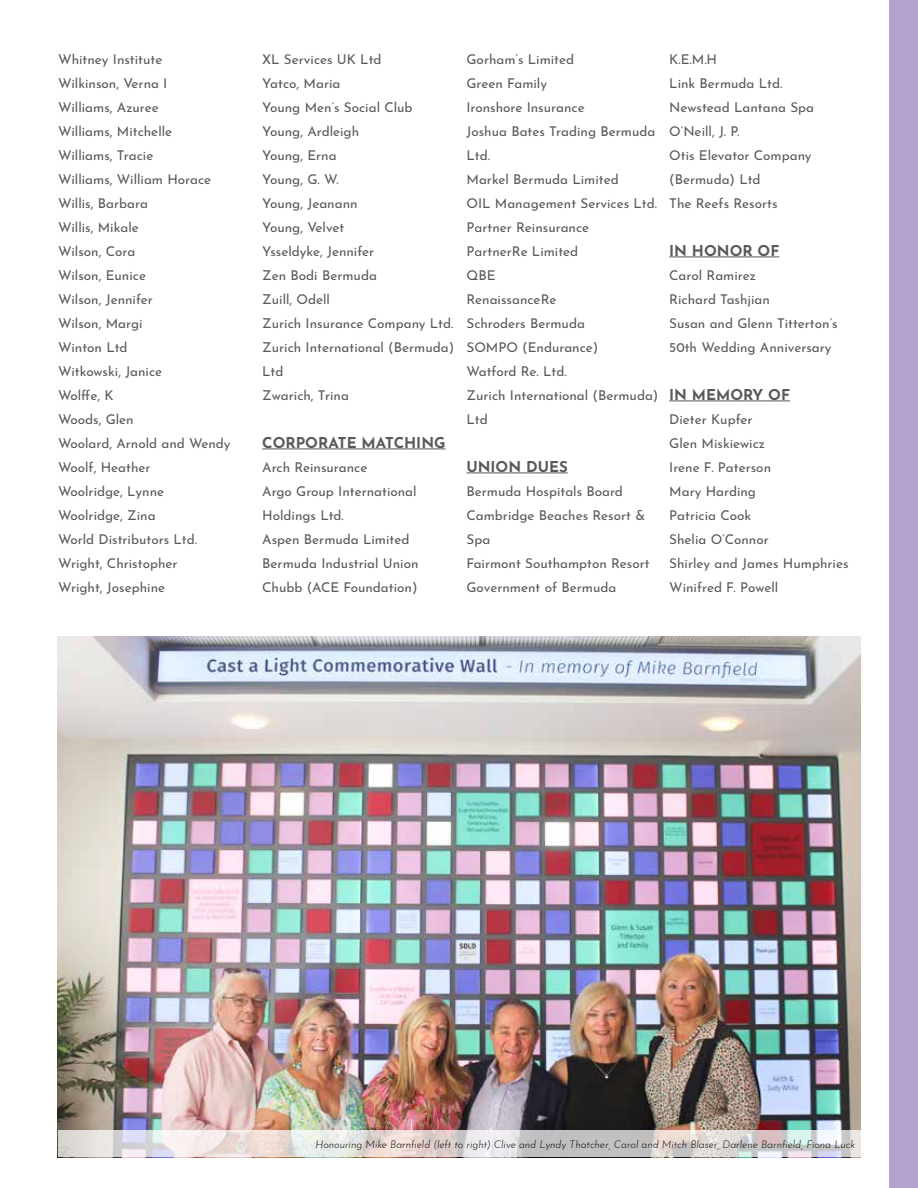
<style>
.page{position:relative;width:918px;height:1188px;background:#fff}
.page>*{position:absolute;margin:0;border:0;box-sizing:border-box;transform-origin:0 0}
.t1{font:700 15px "Josefin Sans";color:#58595b}
.t2{font:13.5px/24px "Josefin Sans";color:#58595b}
.t3{font:italic 300 10.5px "Josefin Sans";color:#000}
</style>
<div class="page">
<div style="left:889px;top:0;width:29px;height:1188px;background:#b3a2cf"></div>
<img style="left:57px;top:636px;width:804px;height:521px">
<svg style="left:58px;top:1131px;width:803px;height:26px;background:#ddd8d7"></svg>
<hr style="left:262px;top:449px;width:184px;height:1px;background:#58595b">
<hr style="left:466px;top:473px;width:102px;height:1px;background:#58595b">
<hr style="left:669px;top:257px;width:110px;height:1px;background:#58595b">
<hr style="left:669px;top:401px;width:121px;height:1px;background:#58595b">
<p class="t2" style="left:58px;top:45px;width:174px">Whitney Institute<br>Wilkinson, Verna I<br>Williams, Azuree<br>Williams, Mitchelle<br>Williams, Tracie<br>Williams, William Horace<br>Willis, Barbara<br>Willis, Mikale<br>Wilson, Cora<br>Wilson, Eunice<br>Wilson, Jennifer<br>Wilson, Margi<br>Winton Ltd<br>Witkowski, Janice<br>Wolffe, K<br>Woods, Glen<br>Woolard, Arnold and Wendy<br>Woolf, Heather<br>Woolridge, Lynne<br>Woolridge, Zina<br>World Distributors Ltd.<br>Wright, Christopher<br>Wright, Josephine</p>
<p class="t2" style="left:262px;top:45px;width:193px">XL Services UK Ltd<br>Yatco, Maria<br>Young Men’s Social Club<br>Young, Ardleigh<br>Young, Erna<br>Young, G. W.<br>Young, Jeanann<br>Young, Velvet<br>Ysseldyke, Jennifer<br>Zen Bodi Bermuda<br>Zuill, Odell<br>Zurich Insurance Company Ltd.<br>Zurich International (Bermuda)<br>Ltd<br>Zwarich, Trina</p>
<p class="t1" style="left:262px;top:429px;width:185px">CORPORATE MATCHING</p>
<p class="t2" style="left:262px;top:453px;width:158px">Arch Reinsurance<br>Argo Group International<br>Holdings Ltd.<br>Aspen Bermuda Limited<br>Bermuda Industrial Union<br>Chubb (ACE Foundation)</p>
<p class="t2" style="left:466px;top:45px;width:193px">Gorham’s Limited<br>Green Family<br>Ironshore Insurance<br>Joshua Bates Trading Bermuda<br>Ltd.<br>Markel Bermuda Limited<br>OIL Management Services Ltd.<br>Partner Reinsurance<br>PartnerRe Limited<br>QBE<br>RenaissanceRe<br>Schroders Bermuda<br>SOMPO (Endurance)<br>Watford Re. Ltd.<br>Zurich International (Bermuda)<br>Ltd</p>
<p class="t1" style="left:466px;top:453px;width:103px">UNION DUES</p>
<p class="t2" style="left:466px;top:477px;width:185px">Bermuda Hospitals Board<br>Cambridge Beaches Resort &amp;<br>Spa<br>Fairmont Southampton Resort<br>Government of Bermuda</p>
<p class="t2" style="left:669px;top:45px;width:146px">K.E.M.H<br>Link Bermuda Ltd.<br>Newstead Lantana Spa<br>O’Neill, J. P.<br>Otis Elevator Company (Bermuda) Ltd<br>The Reefs Resorts</p>
<p class="t1" style="left:669px;top:237px;width:112px">IN HONOR OF</p>
<p class="t2" style="left:669px;top:261px;width:170px">Carol Ramirez<br>Richard Tashjian<br>Susan and Glenn Titterton’s<br>50th Wedding Anniversary</p>
<p class="t1" style="left:669px;top:381px;width:122px">IN MEMORY OF</p>
<p class="t2" style="left:669px;top:405px;width:181px">Dieter Kupfer<br>Glen Miskiewicz<br>Irene F. Paterson<br>Mary Harding<br>Patricia Cook<br>Shelia O’Connor<br>Shirley and James Humphries<br>Winifred F. Powell</p>
<p class="t3" style="left:316px;top:1136px;width:541px">Honouring Mike Barnfield (left to right) Clive and Lyndy Thatcher, Carol and Mitch Blaser, Darlene Barnfield, Fiona Luck</p>
</div>
